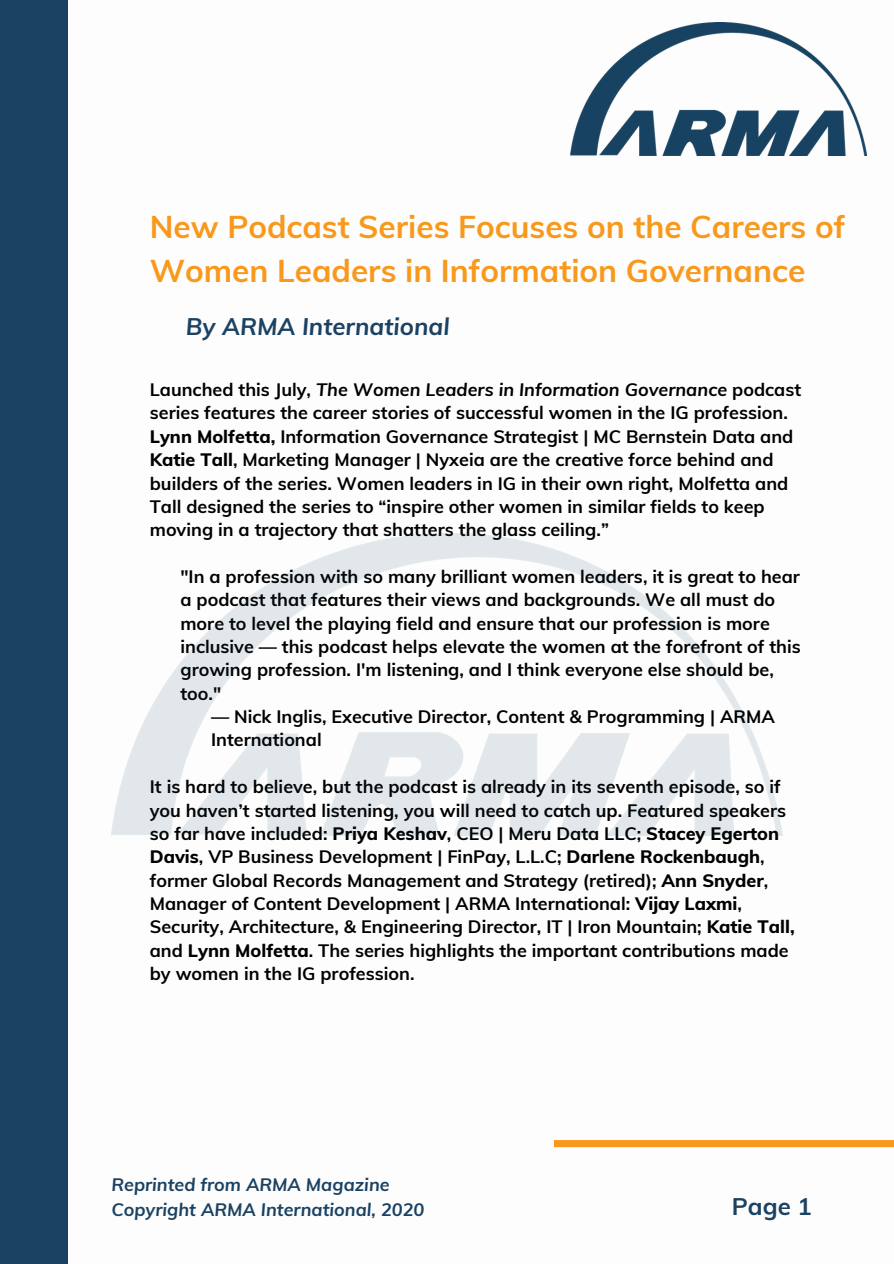
<style>
.page{position:relative;width:894px;height:1264px;background:#fff}
.page>*{position:absolute;margin:0;border:0;box-sizing:border-box;transform-origin:0 0}
.t1{font:700 31.5px/43.8px "Muli";color:#f8991c}
.t2{font:italic 700 24px "Muli";color:#1b4263}
.t3{font:700 24px "Muli";color:#1b4263}
.t4{font:700 18px/23.4px "Muli";color:#000}
.t5{font:italic 700 18px/25.2px "Muli";color:#1b4263}
.s1{font-style:italic}
.s2{font-weight:800}
</style>
<div class="page">
<div style="left:0;top:0;width:68px;height:1263px;background:#1b4263"></div>
<img style="left:570px;top:23px;width:296px;height:133px">
<img style="left:112px;top:533px;width:670px;height:302px">
<svg style="left:553px;top:1140px;width:340px;height:7px;background:#f8991e"></svg>
<h1 class="t1" style="left:150px;top:204px;width:696px">New Podcast Series Focuses on the Careers of<br>Women Leaders in Information Governance</h1>
<h2 class="t2" style="left:186px;top:310px;width:265px">By ARMA International</h2>
<p class="t4" style="left:150px;top:377px;width:652px">Launched this July, <span class="s1">The Women Leaders in Information Governance</span> podcast series features the career stories of successful women in the IG profession.<br><span class="s2">Lynn Molfetta,</span> Information Governance Strategist | MC Bernstein Data and <span class="s2">Katie Tall</span>, Marketing Manager | Nyxeia are the creative force behind and builders of the series. Women leaders in IG in their own right, Molfetta and Tall designed the series to “inspire other women in similar fields to keep moving in a trajectory that shatters the glass ceiling.”</p>
<p class="t4" style="left:180px;top:564px;width:621px">"In a profession with so many brilliant women leaders, it is great to hear a podcast that features their views and backgrounds. We all must do more to level the playing field and ensure that our profession is more inclusive — this podcast helps elevate the women at the forefront of this growing profession. I'm listening, and I think everyone else should be, too."</p>
<p class="t4" style="left:211px;top:704px;width:565px">— Nick Inglis, Executive Director, Content &amp; Programming | ARMA<br>International</p>
<p class="t4" style="left:150px;top:774px;width:646px">It is hard to believe, but the podcast is already in its seventh episode, so if you haven’t started listening, you will need to catch up. Featured speakers so far have included: <span class="s2">Priya Keshav</span>, CEO | Meru Data LLC; <span class="s2">Stacey Egerton Davis</span>, VP Business Development | FinPay, L.L.C; <span class="s2">Darlene Rockenbaugh</span>, former Global Records Management and Strategy (retired); <span class="s2">Ann Snyder</span>, Manager of Content Development | ARMA International: <span class="s2">Vijay Laxmi</span>, Security, Architecture, &amp; Engineering Director, IT | Iron Mountain; <span class="s2">Katie Tall, </span>and <span class="s2">Lynn Molfetta</span>. The series highlights the important contributions made by women in the IG profession.</p>
<p class="t5" style="left:111px;top:1171px;width:314px">Reprinted from ARMA Magazine<br>Copyright ARMA International, 2020</p>
<h2 class="t3" style="left:731px;top:1190px;width:81px">Page 1</h2>
</div>
